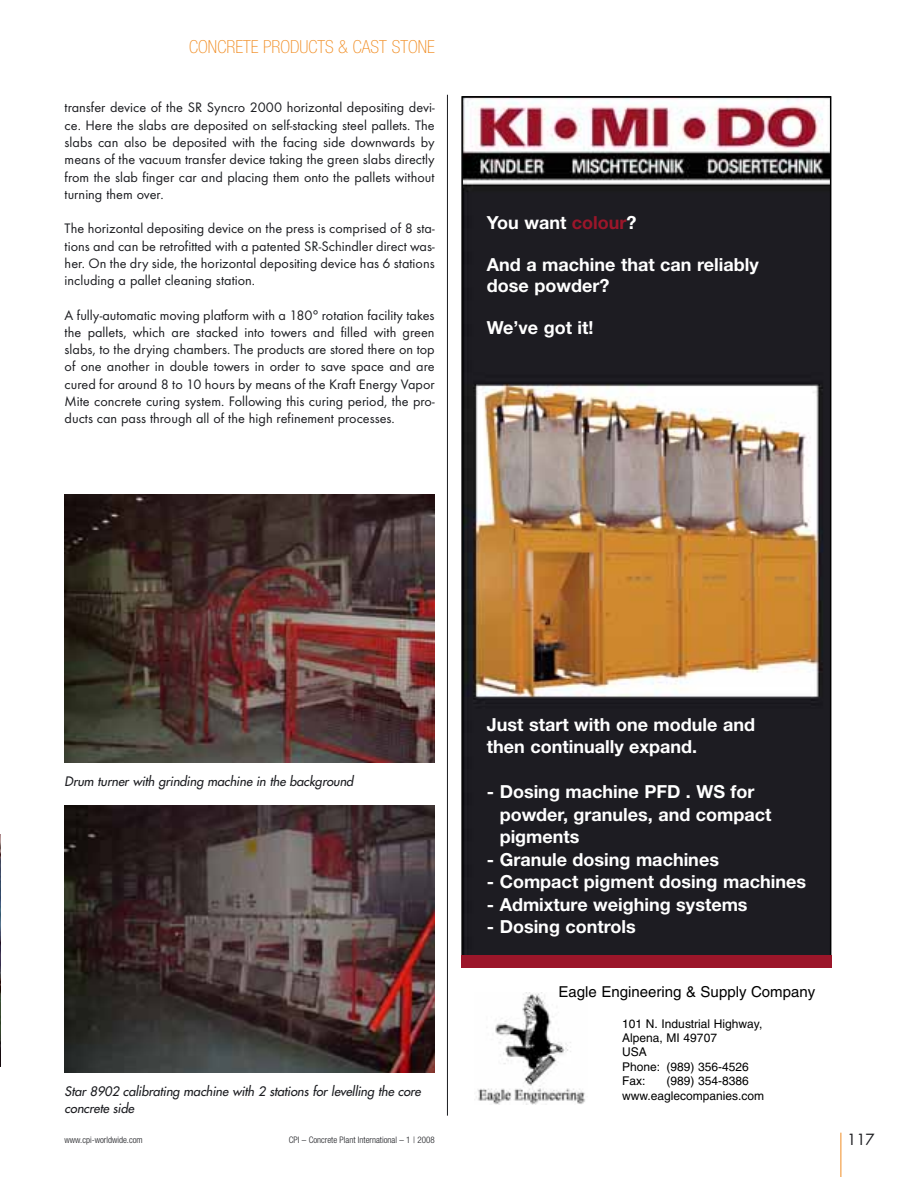
<style>
.page{position:relative;width:920px;height:1177px;background:#fff}
.page>*{position:absolute;margin:0;border:0;box-sizing:border-box;transform-origin:0 0}
.t1{font:18px/22.5px "Helvetica Neue Bold+ZUGDSZ";color:#fff}
.t2{font:100 condensed 18px "Helvetica Neue";color:#f18d23}
.t3{font:15px "Helvetica+WOZHNV";color:#000}
.t4{font:15px "Futura";color:#1b1c20}
.t5{font:14.25px/17.2px "Futura T";color:#1b1c20;text-align:justify}
.t6{font:italic 12.75px/17.2px "Futura";color:#1b1c20}
.t7{font:12px/14.4px "Helvetica+WOZHNV";color:#000}
.t8{font:300 condensed 9px "Helvetica Neue";color:#1b1c20}
.s1{color:#9b162a}
</style>
<div class="page">
<img style="left:0;top:94px;width:842px;height:1083px">
<p class="t2" style="left:189px;top:41px;width:247px">CONCRETE PRODUCTS &amp; CAST STONE</p>
<p class="t5" style="left:65px;top:100px;width:371px">transfer device of the SR Syncro 2000 horizontal depositing devi&shy;ce. Here the slabs are deposited on self-stacking steel pallets. The slabs can also be deposited with the facing side downwards by means of the vacuum transfer device taking the green slabs directly from the slab finger car and placing them onto the pallets without turning them over.</p>
<p class="t5" style="left:65px;top:221px;width:371px">The horizontal depositing device on the press is comprised of 8 sta&shy;tions and can be retrofitted with a patented SR-Schindler direct was&shy;her. On the dry side, the horizontal depositing device has 6 stations including a pallet cleaning station.</p>
<p class="t5" style="left:65px;top:307px;width:371px">A fully-automatic moving platform with a 180° rotation facility takes the pallets, which are stacked into towers and filled with green slabs, to the drying chambers. The products are stored there on top of one another in double towers in order to save space and are cured for around 8 to 10 hours by means of the Kraft Energy Vapor Mite concrete curing system. Following this curing period, the pro&shy;ducts can pass through all of the high refinement processes.</p>
<p class="t1" style="left:487px;top:213px;width:151px">You want <span class="s1">colour</span>?</p>
<p class="t1" style="left:487px;top:256px;width:273px;line-height:21px">And a machine that can reliably dose powder?</p>
<p class="t1" style="left:487px;top:318px;width:108px">We’ve got it!</p>
<p class="t6" style="left:65px;top:773px;width:292px">Drum turner with grinding machine in the background</p>
<p class="t6" style="left:65px;top:1083px;width:360px">Star 8902 calibrating machine with 2 stations for levelling the core concrete side</p>
<p class="t1" style="left:487px;top:714px;width:270px">Just start with one module and then continually expand.</p>
<p class="t1" style="left:500px;top:782px;width:273px;text-indent:-13px">- Dosing machine PFD . WS for powder, granules, and compact pigments</p>
<p class="t1" style="left:487px;top:849px;width:234px">- Granule dosing machines</p>
<p class="t1" style="left:487px;top:872px;width:321px">- Compact pigment dosing machines</p>
<p class="t1" style="left:487px;top:894px;width:262px">- Admixture weighing systems</p>
<p class="t1" style="left:487px;top:917px;width:150px">- Dosing controls</p>
<p class="t3" style="left:558px;top:986px;width:258px">Eagle Engineering &amp; Supply Company</p>
<p class="t7" style="left:622px;top:1017px;width:142px">101 N. Industrial Highway,<br>Alpena, MI 49707<br>USA<br>Phone: (989) 356-4526<br>Fax:</p>
<p class="t7" style="left:622px;top:1075px;width:143px;text-indent:44px">(989) 354-8386 www.eaglecompanies.com</p>
<p class="t8" style="left:65px;top:1136px;width:80px">www.cpi-worldwide.com</p>
<p class="t8" style="left:289px;top:1136px;width:147px">CPI – Concrete Plant International – 1 | 2008</p>
<p class="t4" style="left:847px;top:1132px;width:29px">117</p>
</div>
